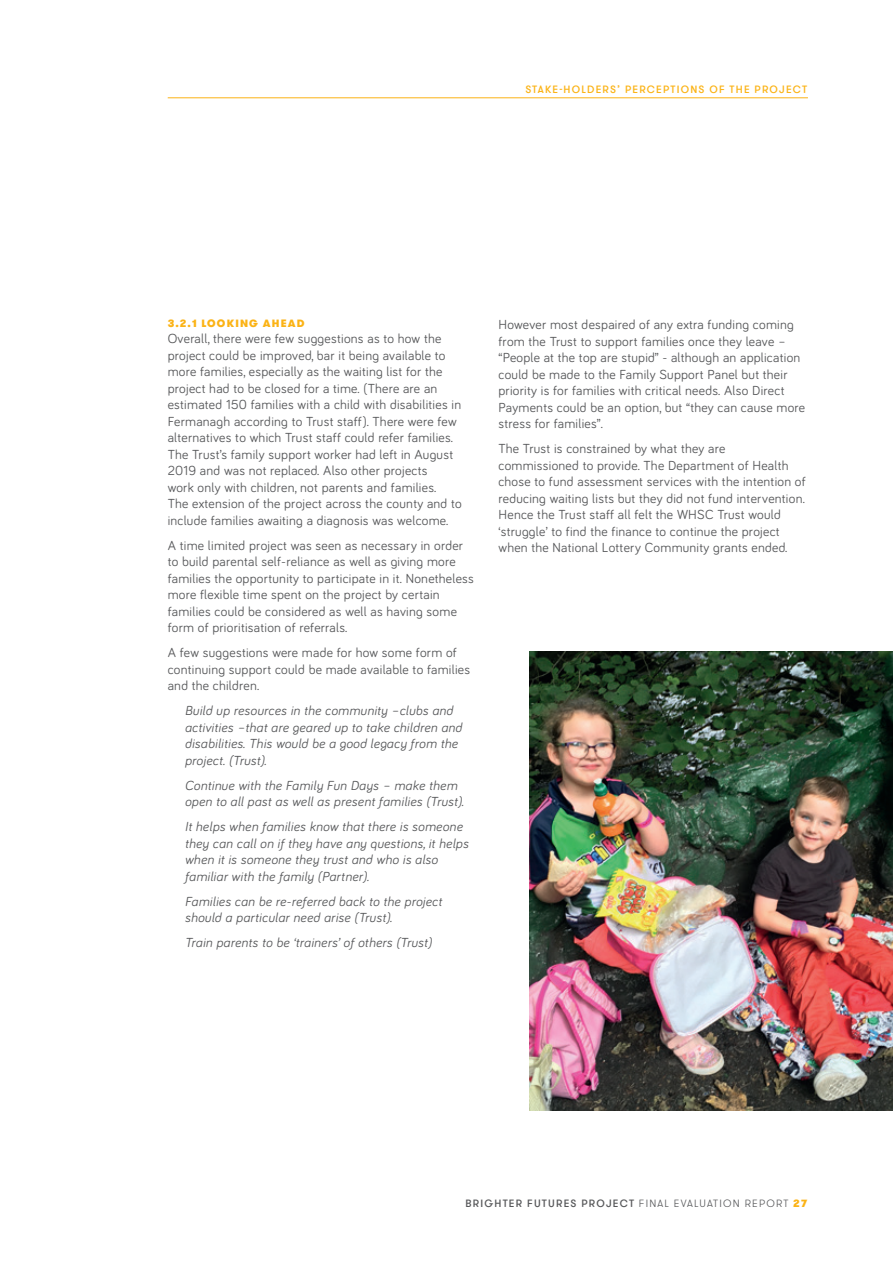
<style>
.page{position:relative;width:893px;height:1263px;background:#fff}
.page>*{position:absolute;margin:0;border:0;box-sizing:border-box;transform-origin:0 0}
.t1{font:13.5px/16.5px "Bariol";letter-spacing:.02em;color:#57585a}
.t2{font:italic 13.5px/16.5px "Bariol";letter-spacing:.02em;color:#57585a}
.t3{font:500 10.5px "GT Walsheim Pro";letter-spacing:.115em;color:#57585a}
.t4{font:500 10.5px "GT Walsheim Pro";letter-spacing:.115em;color:#fbb316}
.t5{font:900 10.5px "GT Walsheim Pro";letter-spacing:.115em;color:#fbb316}
.s1{font-weight:300}
.s2{font-weight:900;color:#fbb316}
</style>
<div class="page">
<hr style="left:168px;top:97px;width:640px;height:1px;background:#fbb316">
<img style="left:529px;top:651px;width:364px;height:459px">
<p class="t4" style="left:525px;top:83px;width:283px">STAKE-HOLDERS’ PERCEPTIONS OF THE PROJECT</p>
<p class="t5" style="left:168px;top:316px;width:138px">3.2.1 LOOKING AHEAD</p>
<p class="t1" style="left:168px;top:330px;width:296px">Overall, there were few suggestions as to how the project could be improved, bar it being available to more families, especially as the waiting list for the project had to be closed for a time. (There are an estimated 150 families with a child with disabilities in Fermanagh according to Trust staff). There were few alternatives to which Trust staff could refer families.<br>The Trust’s family support worker had left in August 2019 and was not replaced. Also other projects<br>work only with children, not parents and families.<br>The extension of the project across the county and to include families awaiting a diagnosis was welcome.</p>
<p class="t1" style="left:168px;top:536px;width:308px">A time limited project was seen as necessary in order to build parental self-reliance as well as giving more families the opportunity to participate in it. Nonetheless more flexible time spent on the project by certain families could be considered as well as having some form of prioritisation of referrals.</p>
<p class="t1" style="left:168px;top:644px;width:304px">A few suggestions were made for how some form of continuing support could be made available to families and the children.</p>
<p class="t2" style="left:185px;top:702px;width:279px">Build up resources in the community –clubs and activities –that are geared up to take children and disabilities. This would be a good legacy from the project. (Trust).</p>
<p class="t2" style="left:185px;top:776px;width:281px">Continue with the Family Fun Days – make them open to all past as well as present families (Trust).</p>
<p class="t2" style="left:185px;top:818px;width:285px">It helps when families know that there is someone they can call on if they have any questions, it helps when it is someone they trust and who is also familiar with the family (Partner).</p>
<p class="t2" style="left:185px;top:892px;width:259px">Families can be re-referred back to the project should a particular need arise (Trust).</p>
<p class="t2" style="left:185px;top:934px;width:249px">Train parents to be ‘trainers’ of others (Trust)</p>
<p class="t1" style="left:498px;top:316px;width:308px">However most despaired of any extra funding coming from the Trust to support families once they leave – “People at the top are stupid” - although an application could be made to the Family Support Panel but their priority is for families with critical needs. Also Direct Payments could be an option, but “they can cause more stress for families”.</p>
<p class="t1" style="left:498px;top:440px;width:309px">The Trust is constrained by what they are commissioned to provide. The Department of Health chose to fund assessment services with the intention of reducing waiting lists but they did not fund intervention.<br>Hence the Trust staff all felt the WHSC Trust would ‘struggle’ to find the finance to continue the project when the National Lottery Community grants ended.</p>
<p class="t3" style="left:465px;top:1197px;width:343px">BRIGHTER FUTURES PROJECT <span class="s1">FINAL EVALUATION REPORT</span> <span class="s2">27</span></p>
</div>
